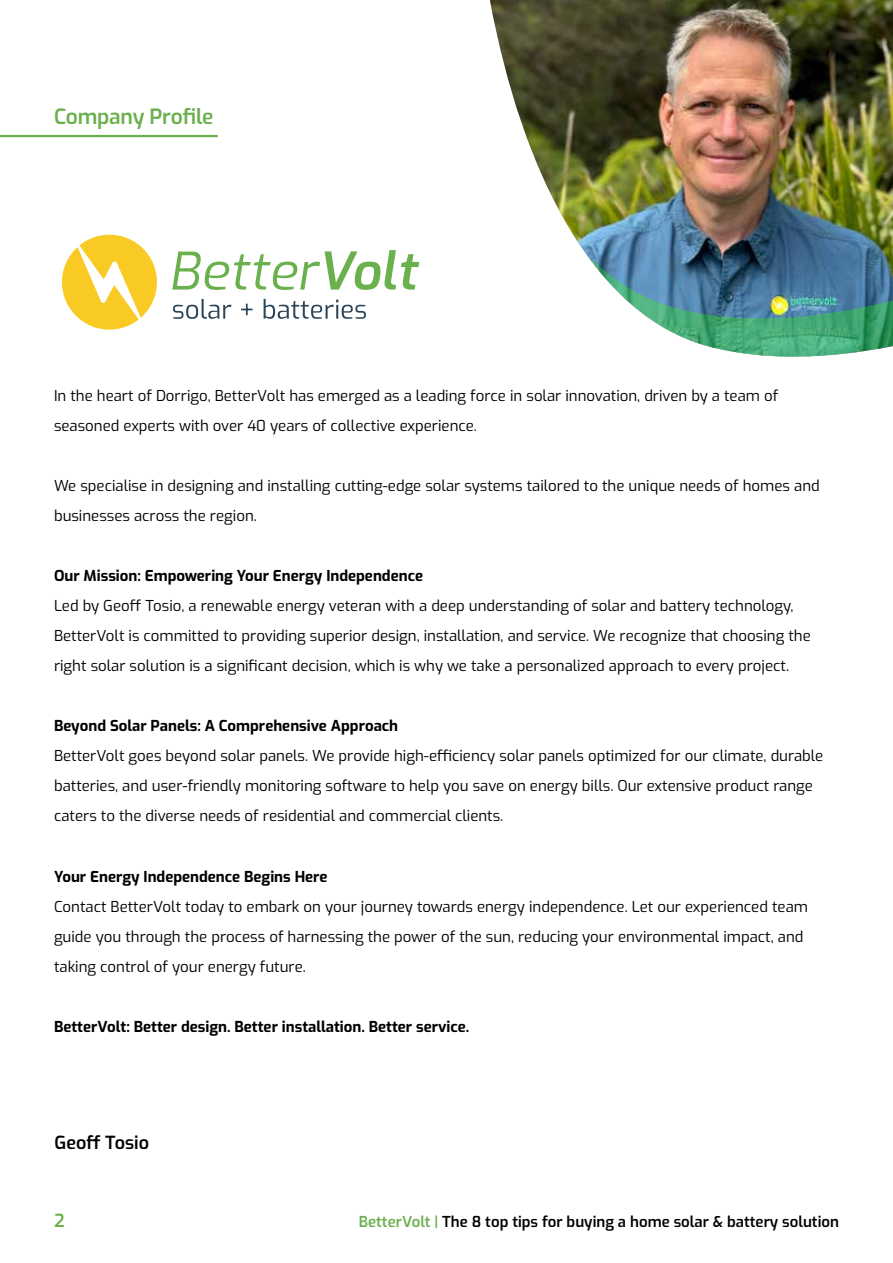
<style>
.page{position:relative;width:893px;height:1263px;background:#fff}
.page>*{position:absolute;margin:0;border:0;box-sizing:border-box;transform-origin:0 0}
.t1{font:600 21px "Exo";letter-spacing:-.01em;color:#6bb04d}
.t2{font:600 18px "Exo";color:#000}
.t3{font:600 18px "Exo";color:#6bb04d}
.t4{font:15px/30px "Exo";color:#000}
.t5{font:700 15px "Exo";color:#000}
.t6{font:600 15px "Exo";color:#000}
.s1{color:#6bb04d}
</style>
<div class="page">
<img style="left:490px;top:0;width:97px;height:255px">
<img style="left:587px;top:0;width:306px;height:357px">
<svg style="left:172px;top:250px;width:247px;height:40px"></svg>
<svg style="left:173px;top:299px;width:58px;height:20px"></svg>
<svg style="left:241px;top:304px;width:12px;height:11px"></svg>
<svg style="left:264px;top:299px;width:102px;height:20px"></svg>
<svg style="left:62px;top:234px;width:95px;height:96px"></svg>
<hr style="left:0;top:135px;width:218px;height:2px;background:#6bb04d">
<h1 class="t1" style="left:54px;top:100px;width:161px">Company Profile</h1>
<p class="t4" style="left:54px;top:380px;width:726px">In the heart of Dorrigo, BetterVolt has emerged as a leading force in solar innovation, driven by a team of seasoned experts with over 40 years of collective experience.</p>
<p class="t4" style="left:54px;top:470px;width:767px">We specialise in designing and installing cutting-edge solar systems tailored to the unique needs of homes and businesses across the region.</p>
<p class="t5" style="left:54px;top:565px;width:371px">Our Mission: Empowering Your Energy Independence</p>
<p class="t4" style="left:54px;top:590px;width:758px">Led by Geoff Tosio, a renewable energy veteran with a deep understanding of solar and battery technology,<br>BetterVolt is committed to providing superior design, installation, and service. We recognize that choosing the right solar solution is a significant decision, which is why we take a personalized approach to every project.</p>
<p class="t5" style="left:54px;top:715px;width:346px">Beyond Solar Panels: A Comprehensive Approach</p>
<p class="t4" style="left:54px;top:740px;width:771px">BetterVolt goes beyond solar panels. We provide high-efficiency solar panels optimized for our climate, durable batteries, and user-friendly monitoring software to help you save on energy bills. Our extensive product range caters to the diverse needs of residential and commercial clients.</p>
<p class="t5" style="left:54px;top:865px;width:275px">Your Energy Independence Begins Here</p>
<p class="t4" style="left:54px;top:890px;width:756px">Contact BetterVolt today to embark on your journey towards energy independence. Let our experienced team guide you through the process of harnessing the power of the sun, reducing your environmental impact, and taking control of your energy future.</p>
<p class="t5" style="left:54px;top:1015px;width:417px">BetterVolt: Better design. Better installation. Better service.</p>
<p class="t2" style="left:54px;top:1129px;width:96px">Geoff Tosio</p>
<p class="t3" style="left:54px;top:1207px;width:12px">2</p>
<p class="t6" style="left:359px;top:1211px;width:482px"><span class="s1">BetterVolt |</span> The 8 top tips for buying a home solar &amp; battery solution</p>
</div>
